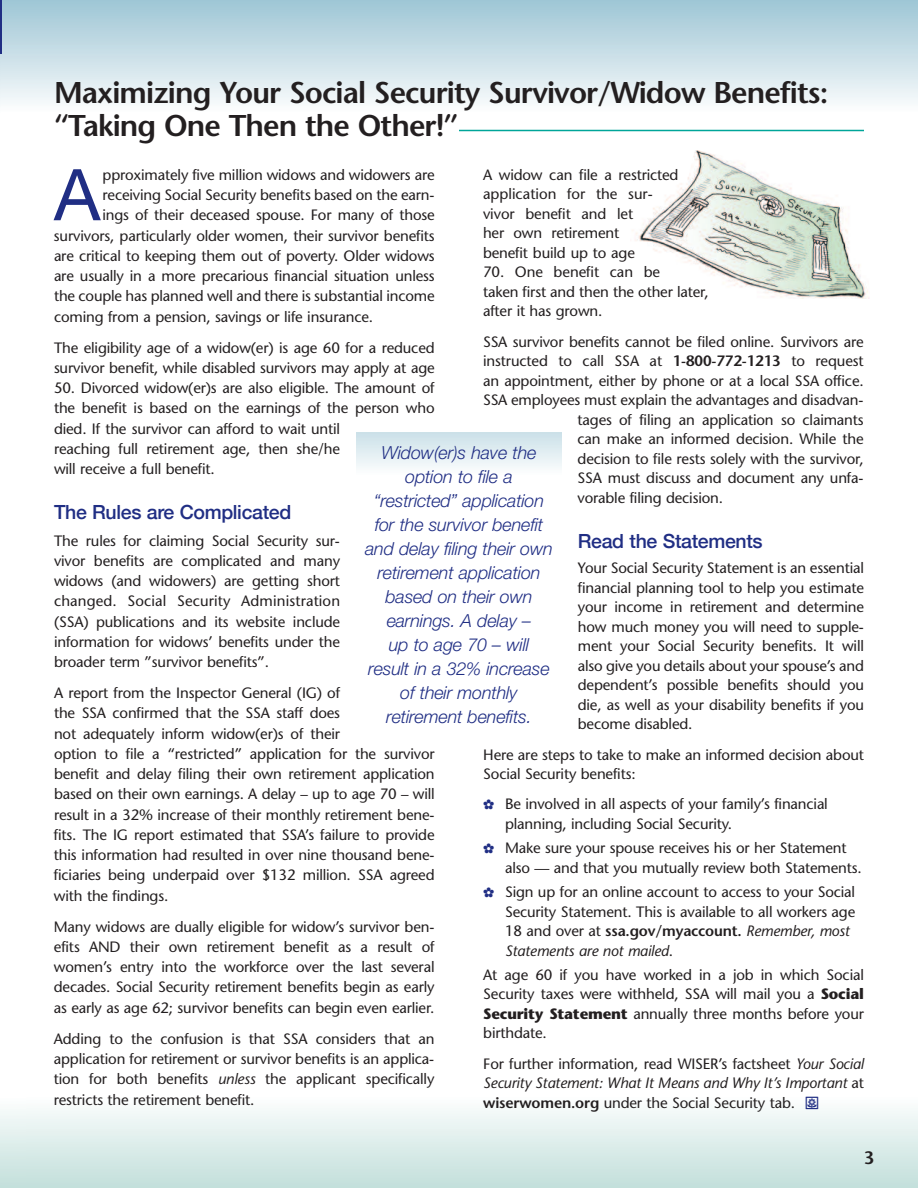
<style>
.page{position:relative;width:918px;height:1188px;background:#fff}
.page>*{position:absolute;margin:0;border:0;box-sizing:border-box;transform-origin:0 0}
.t1{font:71.4px "Helvetica Neue";color:#202e84}
.t2{font:600 30px/33px "Stone Sans";letter-spacing:-.03em;color:#231f20}
.t3{font:500 19.5px "Helvetica Neue";letter-spacing:-.015em;color:#202e84}
.t4{font:italic 300 18px/24px "Helvetica Neue";letter-spacing:-.01em;color:#202e84;text-align:center}
.t5{font:600 18px "Stone Sans";color:#231f20}
.t6{font:15px/20.2px "Stone Sans";letter-spacing:-.01em;color:#231f20}
.s1{font-weight:600}
.s2{font-family:"Botanical";color:#202e84}
.s3{font-style:italic}
.s4{font-weight:700}
.s5{font-family:"Botanical";font-size:15.75px;color:#202e84}
</style>
<div class="page">
<div style="left:0;top:1096px;width:918px;height:92px;background:linear-gradient(to bottom,#fdfefe,#c2dfdb)"></div>
<div style="left:0;top:0;width:918px;height:112px;background:linear-gradient(to bottom,#9dc5d4,#fafcfd)"></div>
<svg style="left:0;top:54px;width:1px;height:58px"></svg>
<div style="left:0;top:1096px;width:27px;height:92px;background:linear-gradient(to bottom,#fefefe,#c3dfdb)"></div>
<hr style="left:0;top:0;width:1px;height:54px;background:#202e84">
<hr style="left:459px;top:130px;width:405px;height:1px;background:#00a599">
<div style="left:357px;top:432px;width:204px;height:43px;background:linear-gradient(to bottom,#cae0e8,#fdfefe)"></div>
<img style="left:632px;top:150px;width:237px;height:148px">
<h2 class="t2" style="left:54px;top:79px;width:776px">Maximizing Your Social Security Survivor/Widow Benefits: “Taking One Then the Other!”</h2>
<h1 class="t1" style="left:54px;top:152px;width:48px">A</h1>
<p class="t6" style="left:103px;top:166px;width:334px">pproximately five million widows and widowers are</p>
<p class="t6" style="left:483px;top:166px;width:197px;line-height:19.5px">A widow can file a restricted application for the sur&shy;vivor benefit and let<br>her own retirement<br>benefit build up to age</p>
<p class="t6" style="left:483px;top:264px;width:227px;line-height:19.5px">70. One benefit can be<br>taken first and then the other later, after it has grown.</p>
<p class="t6" style="left:483px;top:333px;width:382px">SSA survivor benefits cannot be filed online. Survivors are</p>
<p class="t6" style="left:483px;top:352px;width:382px">instructed to call SSA at <span class="s1">1-800-772-1213</span> to request</p>
<p class="t6" style="left:483px;top:372px;width:382px">an appointment, either by phone or at a local SSA office.</p>
<p class="t6" style="left:483px;top:391px;width:382px">SSA employees must explain the advantages and disadvan-</p>
<p class="t6" style="left:578px;top:411px;width:288px">tages of filing an application so claimants</p>
<p class="t6" style="left:578px;top:430px;width:288px">can make an informed decision. While the</p>
<p class="t6" style="left:578px;top:450px;width:288px">decision to file rests solely with the survivor,</p>
<p class="t6" style="left:578px;top:469px;width:287px">SSA must discuss and document any unfa-</p>
<p class="t6" style="left:578px;top:489px;width:147px">vorable filing decision.</p>
<h3 class="t3" style="left:578px;top:529px;width:186px">Read the Statements</h3>
<p class="t6" style="left:578px;top:560px;width:288px;line-height:19.5px;text-align:justify">Your Social Security Statement is an essential financial planning tool to help you estimate your income in retirement and determine how much money you will need to supple&shy;ment your Social Security benefits. It will also give you details about your spouse’s and dependent’s possible benefits should you die, as well as your disability benefits if you become disabled.</p>
<p class="t6" style="left:483px;top:746px;width:382px;line-height:19.5px">Here are steps to take to make an informed decision about<br>Social Security benefits:</p>
<p class="t6" style="left:505px;top:796px;width:324px;line-height:19.5px;text-indent:-22px"><span class="s2">W</span> Be involved in all aspects of your family’s financial planning, including Social Security.</p>
<p class="t6" style="left:505px;top:840px;width:358px;line-height:19.5px;text-indent:-22px"><span class="s2">W</span> Make sure your spouse receives his or her Statement also — and that you mutually review both Statements.</p>
<p class="t6" style="left:505px;top:884px;width:352px;line-height:19.5px;text-indent:-22px"><span class="s2">W</span> Sign up for an online account to access to your Social Security Statement. This is available to all workers age 18 and over at <span class="s1">ssa.gov/myaccount.</span> <span class="s3">Remember, most Statements are not mailed</span>.</p>
<p class="t6" style="left:483px;top:966px;width:382px;line-height:19.5px;text-align:justify">At age 60 if you have worked in a job in which Social Security taxes were withheld, SSA will mail you a <span class="s4">Social Security Statement</span> annually three months before your birthdate.</p>
<p class="t6" style="left:483px;top:1055px;width:382px;line-height:19.5px;text-align:justify">For further information, read WISER’s factsheet <span class="s3">Your Social Security Statement: What It Means and Why It’s Important</span> at <span class="s1">wiserwomen.org</span> under the Social Security tab. <span class="s5">M</span></p>
<p class="t6" style="left:103px;top:186px;width:333px">receiving Social Security benefits based on the earn-</p>
<p class="t6" style="left:103px;top:206px;width:334px">ings of their deceased spouse. For many of those</p>
<p class="t6" style="left:54px;top:227px;width:382px">survivors, particularly older women, their survivor benefits</p>
<p class="t6" style="left:54px;top:247px;width:382px">are critical to keeping them out of poverty. Older widows</p>
<p class="t6" style="left:54px;top:267px;width:382px">are usually in a more precarious financial situation unless</p>
<p class="t6" style="left:54px;top:287px;width:382px">the couple has planned well and there is substantial income</p>
<p class="t6" style="left:54px;top:308px;width:321px">coming from a pension, savings or life insurance.</p>
<p class="t6" style="left:54px;top:339px;width:382px">The eligibility age of a widow(er) is age 60 for a reduced survivor benefit, while disabled survivors may apply at age</p>
<p class="t6" style="left:54px;top:379px;width:382px">50. Divorced widow(er)s are also eligible. The amount of the benefit is based on the earnings of the person who died. If the survivor can afford to wait until<br>reaching full retirement age, then she/he<br>will receive a full benefit.</p>
<h3 class="t3" style="left:54px;top:500px;width:239px">The Rules are Complicated</h3>
<p class="t6" style="left:54px;top:532px;width:288px;text-align:justify">The rules for claiming Social Security sur&shy;vivor benefits are complicated and many widows (and widowers) are getting short changed. Social Security Administration (SSA) publications and its website include information for widows’ benefits under the broader term ”survivor benefits”.</p>
<p class="t6" style="left:54px;top:684px;width:382px">A report from the Inspector General (IG) of<br>the SSA confirmed that the SSA staff does<br>not adequately inform widow(er)s of their<br>option to file a “restricted” application for the survivor benefit and delay filing their own retirement application based on their own earnings. A delay – up to age 70 – will result in a 32% increase of their monthly retirement bene&shy;fits. The IG report estimated that SSA’s failure to provide this information had resulted in over nine thousand bene&shy;ficiaries being underpaid over $132 million. SSA agreed with the findings.</p>
<p class="t6" style="left:54px;top:918px;width:382px;text-align:justify">Many widows are dually eligible for widow’s survivor ben&shy;efits AND their own retirement benefit as a result of women’s entry into the workforce over the last several decades. Social Security retirement benefits begin as early as early as age 62; survivor benefits can begin even earlier.</p>
<p class="t6" style="left:54px;top:1030px;width:382px;text-align:justify">Adding to the confusion is that SSA considers that an application for retirement or survivor benefits is an applica&shy;tion for both benefits <span class="s3">unless</span> the applicant specifically restricts the retirement benefit.</p>
<p class="t4" style="left:365px;top:442px;width:189px">Widow(er)s have the option to file a “restricted” application for the survivor benefit and delay filing their own retirement application based on their own earnings. A delay –<br>up to age 70 – will<br>result in a 32% increase of their monthly retirement benefits.</p>
<p class="t5" style="left:864px;top:1151px;width:12px">3</p>
</div>
